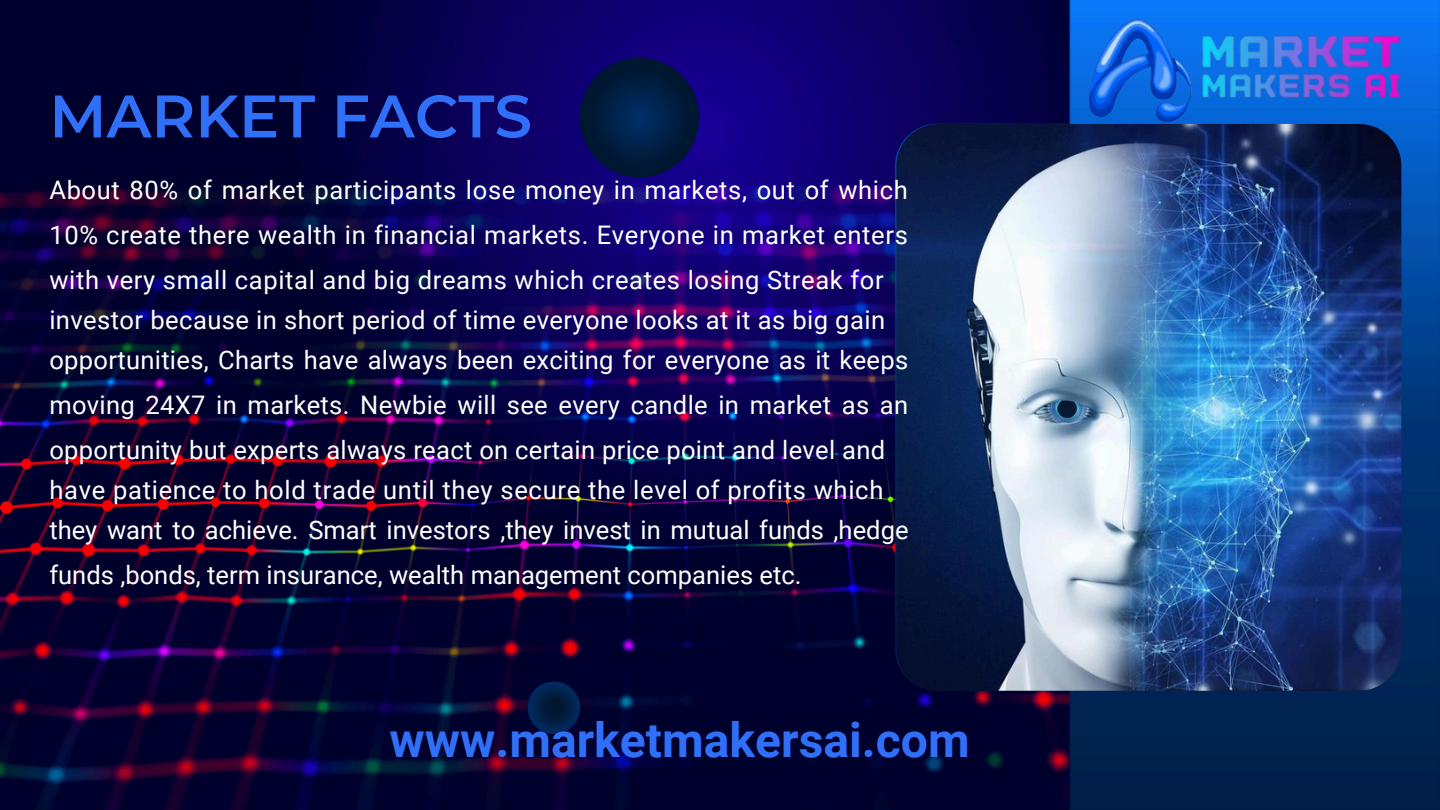
<style>
.page{position:relative;width:1440px;height:810px;background:#fff}
.page>*{position:absolute;margin:0;border:0;box-sizing:border-box;transform-origin:0 0}
.t1{font:600 60px "Montserrat";color:#306ff7}
.t2{font:700 48px "Roboto";color:#306ff7}
.t3{font:25.65px "Roboto";letter-spacing:.025em;color:#fff}
.t4{font:25.5px/45px "Roboto";color:#fff;text-align:justify}
</style>
<div class="page">
<img style="left:0;top:0;width:888px;height:810px">
<img style="left:888px;top:0;width:552px;height:810px">
<img style="left:896px;top:124px;width:505px;height:567px;border-radius:42px">
<img style="left:528px;top:681px;width:53px;height:53px">
<img style="left:579px;top:57px;width:120px;height:120px">
<img style="left:1009px;top:0;width:431px;height:294px">
<p class="t1" style="left:49px;top:79px;width:484px">MARKET FACTS</p>
<p class="t4" style="left:49px;top:168px;width:860px">About 80% of market participants lose money in markets, out of which 10% create there wealth in financial markets. Everyone in market enters with very small capital and big dreams which creates losing Streak for</p>
<h1 class="t3" style="left:49px;top:306px;width:837px">investor because in short period of time everyone looks at it as big gain</h1>
<p class="t4" style="left:49px;top:338px;width:860px">opportunities, Charts have always been exciting for everyone as it keeps moving 24X7 in markets. Newbie will see every candle in market as an opportunity but experts always react on certain price point and level and</p>
<p class="t3" style="left:49px;top:475px;width:836px">have patience to hold trade until they secure the level of profits which</p>
<p class="t4" style="left:49px;top:507px;width:861px">they want to achieve. Smart investors ,they invest in mutual funds ,hedge funds ,bonds, term insurance, wealth management companies etc.</p>
<p class="t2" style="left:389px;top:712px;width:582px">www.marketmakersai.com</p>
</div>
